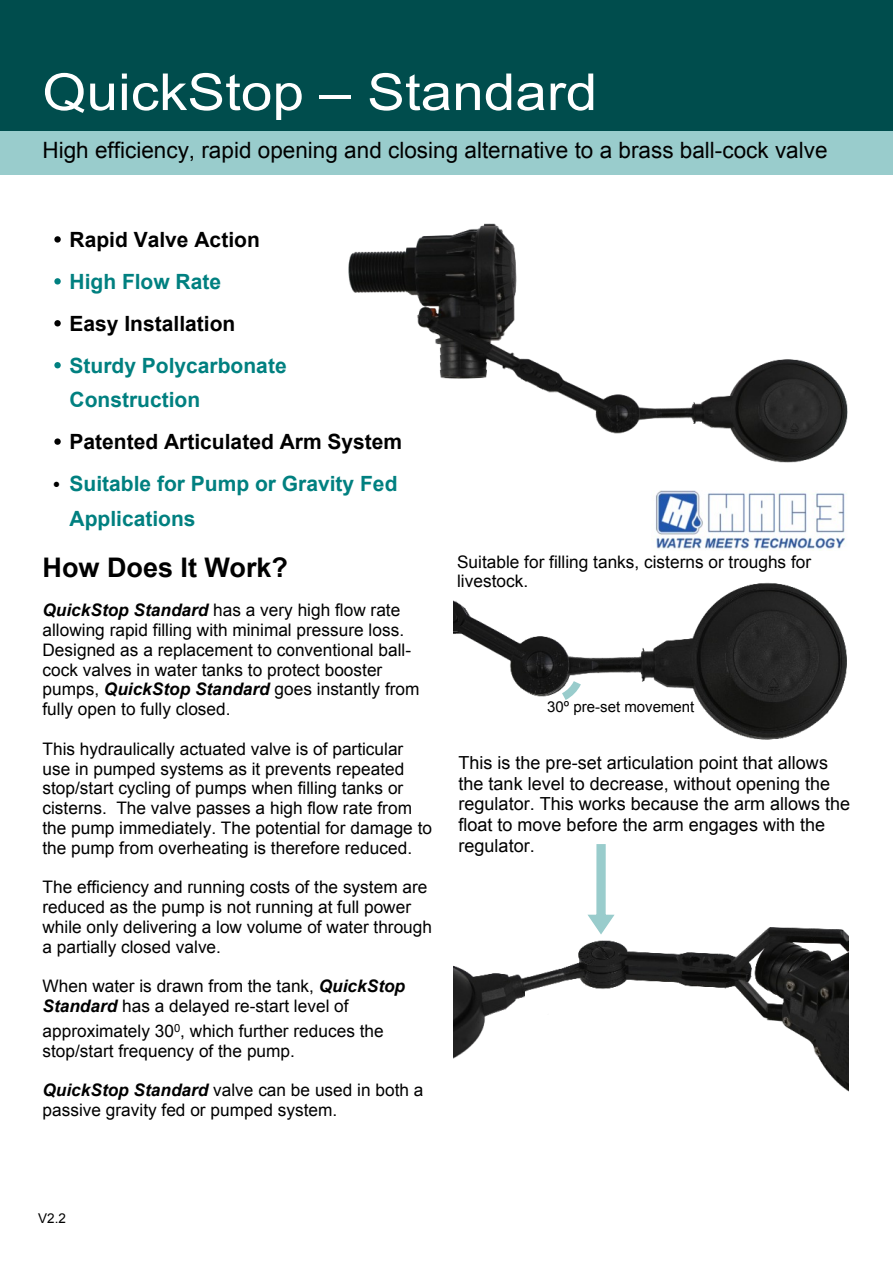
<style>
.page{position:relative;width:893px;height:1263px;background:#fff}
.page>*{position:absolute;margin:0;border:0;box-sizing:border-box;transform-origin:0 0}
.t1{font:51px "Arial";color:#fff;scale:1.11 1}
.t2{font:700 27px "Arial";color:#000}
.t3{font:22.5px "Arial";color:#000}
.t4{font:700 21px/34.5px "Arial";color:#008080}
.t5{font:700 21px "Arial";color:#000}
.t6{font:18px/20.7px "Arial";color:#000}
.t7{font:17.25px/19.8px "Arial";color:#000}
.t8{font:15px "Arial";color:#000}
.t9{font:13.5px "Arial";color:#000}
.s1{color:#000}
.s2{font-weight:700;font-style:italic}
</style>
<div class="page">
<div style="left:0;top:0;width:893px;height:131px;background:#004d4d"></div>
<div style="left:0;top:131px;width:893px;height:44px;background:#9cc"></div>
<svg style="left:54px;top:236px;width:7px;height:7px"></svg>
<svg style="left:54px;top:278px;width:7px;height:7px"></svg>
<svg style="left:54px;top:320px;width:7px;height:6px"></svg>
<svg style="left:54px;top:362px;width:7px;height:6px"></svg>
<svg style="left:54px;top:438px;width:7px;height:7px"></svg>
<img style="left:348px;top:223px;width:500px;height:240px">
<img style="left:453px;top:582px;width:394px;height:158px">
<img style="left:453px;top:927px;width:396px;height:165px">
<svg style="left:561px;top:680px;width:21px;height:21px"></svg>
<svg style="left:586px;top:844px;width:30px;height:91px"></svg>
<img style="left:655px;top:490px;width:190px;height:59px">
<h1 class="t1" style="left:43px;top:73px;width:501px">QuickStop – Standard</h1>
<h3 class="t3" style="left:43px;top:142px;width:787px">High efficiency, rapid opening and closing alternative to a brass ball-cock valve</h3>
<p class="t5" style="left:70px;top:232px;width:192px">Rapid Valve Action</p>
<p class="t4" style="left:70px;top:266px;width:153px">High Flow Rate</p>
<p class="t5" style="left:70px;top:316px;width:167px">Easy Installation</p>
<p class="t4" style="left:70px;top:350px;width:219px">Sturdy Polycarbonate<br>Construction</p>
<p class="t5" style="left:70px;top:434px;width:334px">Patented Articulated Arm System</p>
<p class="t4" style="left:70px;top:468px;width:329px;text-indent:-17px"><span class="s1">•</span> Suitable for Pump or Gravity Fed<br>Applications</p>
<h2 class="t2" style="left:43px;top:558px;width:247px">How Does It Work?</h2>
<p class="t7" style="left:43px;top:602px;width:378px"><span class="s2">QuickStop Standard</span> has a very high flow rate allowing rapid filling with minimal pressure loss.<br>Designed as a replacement to conventional ball&shy;cock valves in water tanks to protect booster pumps, <span class="s2">QuickStop Standard</span> goes instantly from fully open to fully closed.</p>
<p class="t7" style="left:43px;top:740px;width:391px">This hydraulically actuated valve is of particular use in pumped systems as it prevents repeated stop/start cycling of pumps when filling tanks or cisterns. The valve passes a high flow rate from the pump immediately. The potential for damage to the pump from overheating is therefore reduced.</p>
<p class="t7" style="left:43px;top:879px;width:391px">The efficiency and running costs of the system are reduced as the pump is not running at full power while only delivering a low volume of water through a partially closed valve.</p>
<p class="t7" style="left:43px;top:978px;width:364px">When water is drawn from the tank, <span class="s2">QuickStop<br>Standard</span> has a delayed re-start level of</p>
<p class="t7" style="left:43px;top:1023px;width:343px">approximately 30<sup>0</sup>, which further reduces the stop/start frequency of the pump.</p>
<p class="t7" style="left:43px;top:1082px;width:382px"><span class="s2">QuickStop Standard</span> valve can be used in both a passive gravity fed or pumped system.</p>
<p class="t7" style="left:457px;top:553px;width:356px">Suitable for filling tanks, cisterns or troughs for livestock.</p>
<p class="t8" style="left:547px;top:701px;width:149px">30º pre-set movement</p>
<p class="t6" style="left:459px;top:754px;width:393px">This is the pre-set articulation point that allows the tank level to decrease, without opening the regulator. This works because the arm allows the float to move before the arm engages with the regulator.</p>
<p class="t9" style="left:38px;top:1213px;width:29px">V2.2</p>
</div>
